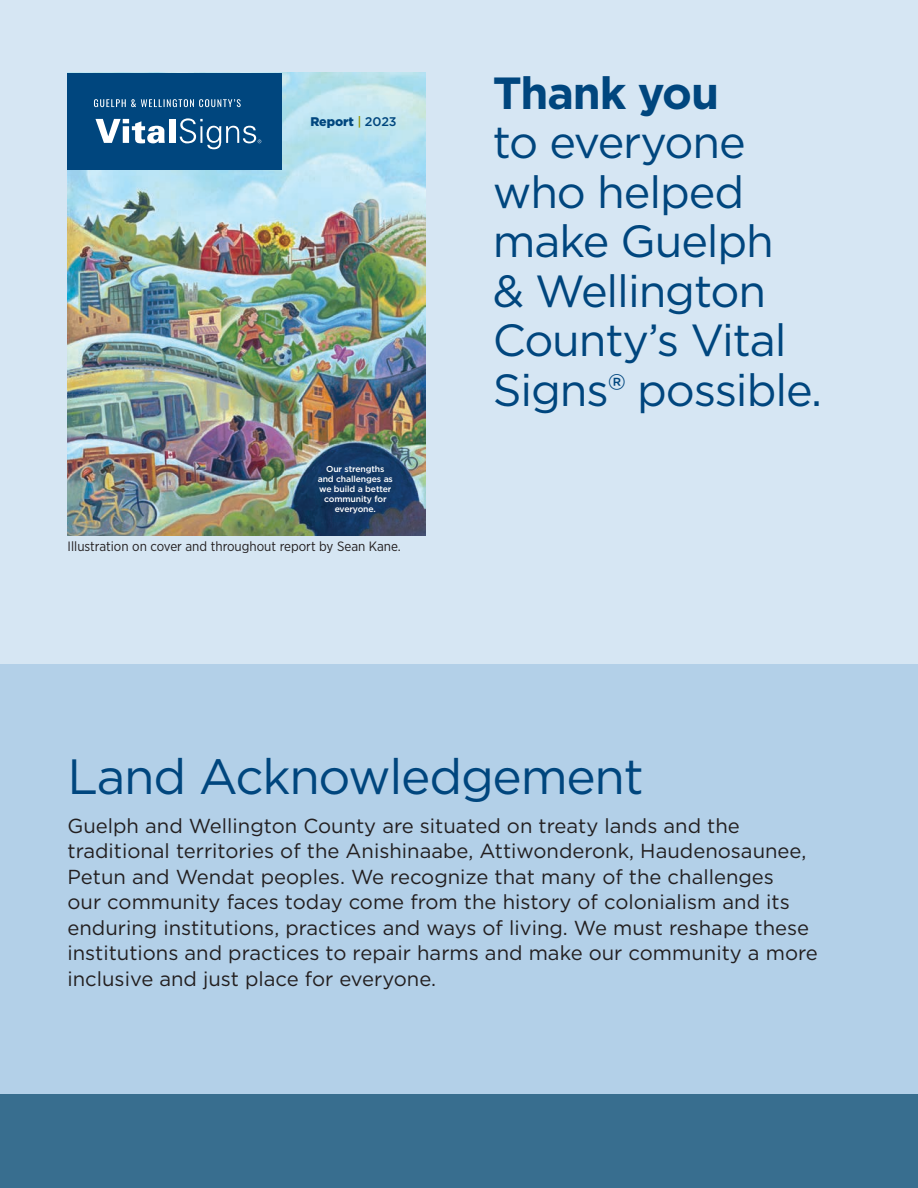
<style>
.page{position:relative;width:918px;height:1188px;background:#fff}
.page>*{position:absolute;margin:0;border:0;box-sizing:border-box;transform-origin:0 0}
.Heading_1{font:49.5px "Gotham";letter-spacing:-.025em;color:#00467e}
.Heading_1-2{font:45px/49.5px "Gotham";letter-spacing:-.025em;color:#00467e}
.Body{font:20.25px/25.5px "Gotham";color:#231f20}
.Body-2{font:13.5px "Gotham Narrow";color:#231f20}
.t1{font:900 12.45px "Gotham";letter-spacing:-.01em;color:#00467e}
.t2{font:500 8.7px/9.9px "Gotham";letter-spacing:-.015em;color:#fff;text-align:center}
.s1{font-weight:500;color:#939306}
.s2{font-weight:500}
.s3{font-weight:700}
</style>
<div class="page">
<div style="left:0;top:1094px;width:918px;height:94px;background:#386e8f"></div>
<div style="left:0;top:0;width:918px;height:1093px;background:#b3d0e8"></div>
<div style="left:0;top:0;width:918px;height:663px;background:#d6e6f3"></div>
<img style="left:68px;top:73px;width:357px;height:463px">
<div style="left:68px;top:73px;width:214px;height:97px;background:#00467e"></div>
<svg style="left:95px;top:119px;width:70px;height:24px"></svg>
<div style="left:169px;top:119px;width:6px;height:24px;background:#fff"></div>
<svg style="left:180px;top:118px;width:81px;height:31px"></svg>
<svg style="left:94px;top:99px;width:147px;height:8px"></svg>
<p class="t1" style="left:311px;top:113px;width:88px">Report <span class="s1">|</span> <span class="s2">2023</span></p>
<p class="t2" style="left:318px;top:464px;width:77px">Our strengths and challenges as we build a better community for everyone.</p>
<p class="Body-2" style="left:68px;top:538px;width:335px">Illustration on cover and throughout report by Sean Kane.</p>
<p class="Heading_1-2" style="left:493px;top:67px;width:331px"><span class="s3">Thank you<br></span>to everyone who helped make Guelph<br>&amp; Wellington<br>County’s Vital<br>Signs® possible.</p>
<p class="Heading_1" style="left:68px;top:745px;width:578px">Land Acknowledgement</p>
<p class="Body" style="left:68px;top:813px;width:752px">Guelph and Wellington County are situated on treaty lands and the traditional territories of the Anishinaabe, Attiwonderonk, Haudenosaunee, Petun and Wendat peoples. We recognize that many of the challenges<br>our community faces today come from the history of colonialism and its enduring institutions, practices and ways of living. We must reshape these institutions and practices to repair harms and make our community a more inclusive and just place for everyone.</p>
</div>
